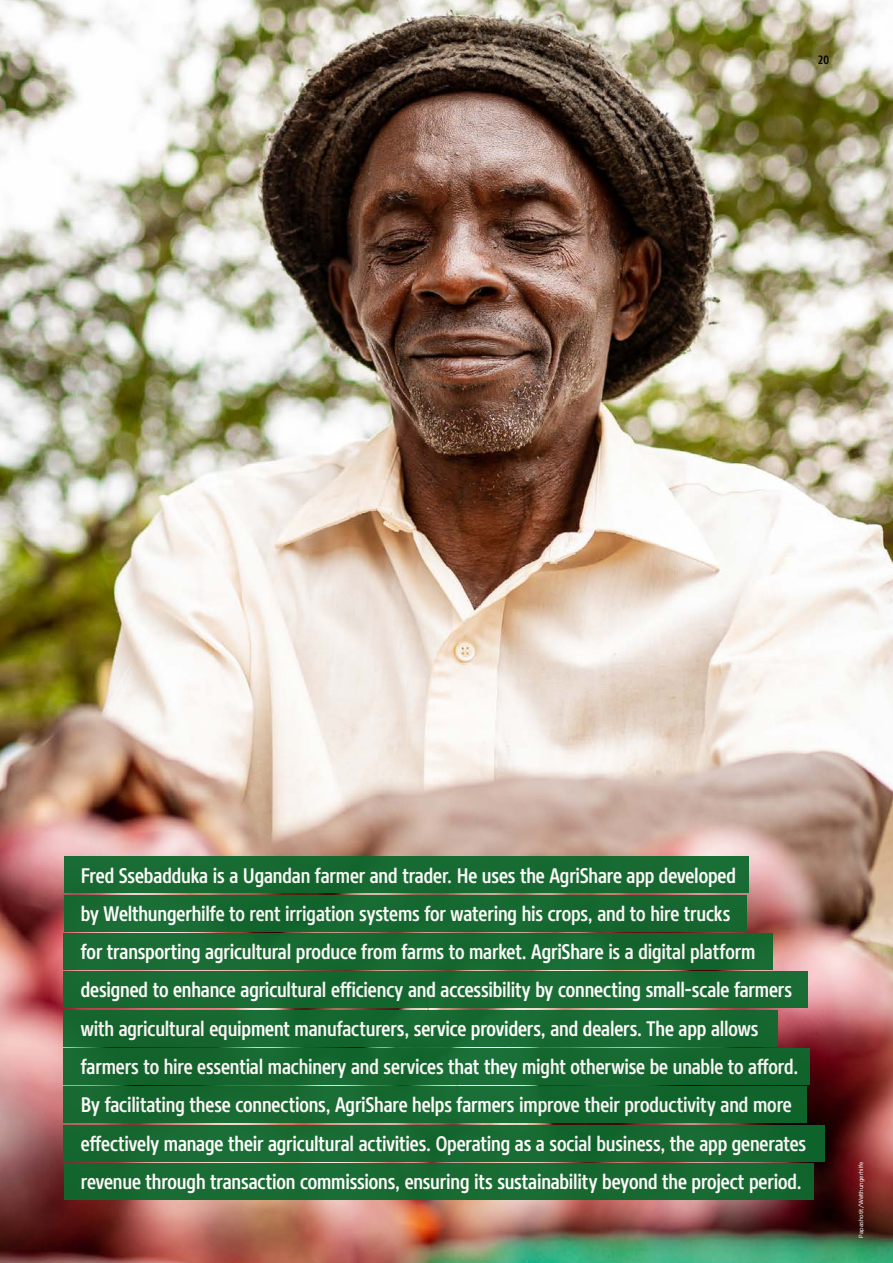
<style>
.page{position:relative;width:893px;height:1263px;background:#fff}
.page>*{position:absolute;margin:0;border:0;box-sizing:border-box;transform-origin:0 0}
.t1{font:500 21px/38.2px "Core Sans NR57 Cn";letter-spacing:-.005em;color:#fff}
.t2{font:12px "CORESANSWHHSUBNR Cn Md";color:#000}
.t3{font:6px "CORESANSWHHCOPYN Reg";color:#fff}
</style>
<div class="page">
<img style="left:0;top:0;width:893px;height:1263px">
<div style="left:64px;top:857px;width:684px;height:36px;background:#176b32"></div>
<div style="left:64px;top:895px;width:682px;height:36px;background:#166930"></div>
<div style="left:64px;top:933px;width:709px;height:36px;background:#166a31"></div>
<div style="left:64px;top:972px;width:744px;height:36px;background:#186b33"></div>
<div style="left:64px;top:1010px;width:714px;height:36px;background:#176830"></div>
<div style="left:64px;top:1048px;width:746px;height:36px;background:#0e692e"></div>
<div style="left:64px;top:1086px;width:743px;height:36px;background:#16672f"></div>
<div style="left:64px;top:1125px;width:761px;height:36px;background:#176a32"></div>
<div style="left:64px;top:1163px;width:749px;height:36px;background:#186b32"></div>
<p class="t2" style="left:818px;top:52px;width:13px">20</p>
<p class="t1" style="left:81px;top:856px;width:727px">Fred Ssebadduka is a Ugandan farmer and trader. He uses the AgriShare app developed<br>by Welthungerhilfe to rent irrigation systems for watering his crops, and to hire trucks<br>for transporting agricultural produce from farms to market. AgriShare is a digital platform designed to enhance agricultural efficiency and accessibility by connecting small-scale farmers with agricultural equipment manufacturers, service providers, and dealers. The app allows farmers to hire essential machinery and services that they might otherwise be unable to afford.<br>By facilitating these connections, AgriShare helps farmers improve their productivity and more effectively manage their agricultural activities. Operating as a social business, the app generates revenue through transaction commissions, ensuring its sustainability beyond the project period.</p>
<p class="t3" style="left:857px;top:1237px;width:78px;rotate:-90deg">Papashotit/Welthungerhilfe</p>
</div>
